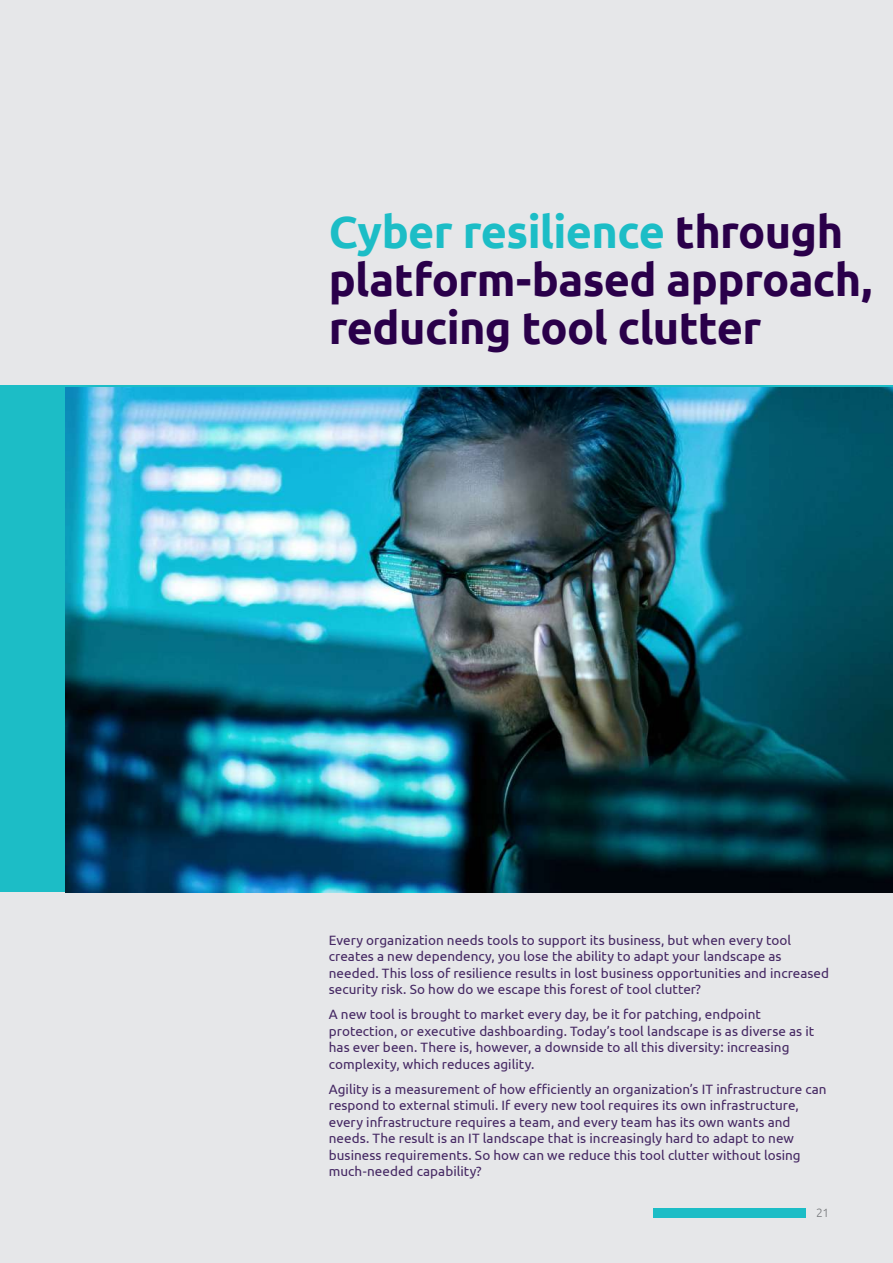
<style>
.page{position:relative;width:893px;height:1263px;background:#e6e7e9}
.page>*{position:absolute;margin:0;border:0;box-sizing:border-box;transform-origin:0 0}
.t1{font:700 45px/48px "Ubuntu";letter-spacing:-.015em;color:#2a004a}
.t2{font:13.5px/16.5px "Ubuntu";color:#452863}
.t3{font:300 12px "Ubuntu";color:#76787b}
.s1{color:#1cbdc6}
</style>
<div class="page">
<div style="left:0;top:385px;width:893px;height:507px;background:#1cbdc6"></div>
<img style="left:66px;top:387px;width:827px;height:505px">
<div style="left:653px;top:1208px;width:153px;height:10px;background:#1cbdc6"></div>
<h1 class="t1" style="left:329px;top:207px;width:545px"><span class="s1">Cyber resilience</span> through platform-based approach, reducing tool clutter</h1>
<p class="t2" style="left:329px;top:931px;width:502px">Every organization needs tools to support its business, but when every tool creates a new dependency, you lose the ability to adapt your landscape as needed. This loss of resilience results in lost business opportunities and increased security risk. So how do we escape this forest of tool clutter?</p>
<p class="t2" style="left:329px;top:1006px;width:487px">A new tool is brought to market every day, be it for patching, endpoint protection, or executive dashboarding. Today’s tool landscape is as diverse as it has ever been. There is, however, a downside to all this diversity: increasing complexity, which reduces agility.</p>
<p class="t2" style="left:329px;top:1080px;width:499px">Agility is a measurement of how efficiently an organization’s IT infrastructure can respond to external stimuli. If every new tool requires its own infrastructure, every infrastructure requires a team, and every team has its own wants and needs. The result is an IT landscape that is increasingly hard to adapt to new business requirements. So how can we reduce this tool clutter without losing much-needed capability?</p>
<p class="t3" style="left:816px;top:1205px;width:15px">21</p>
</div>
